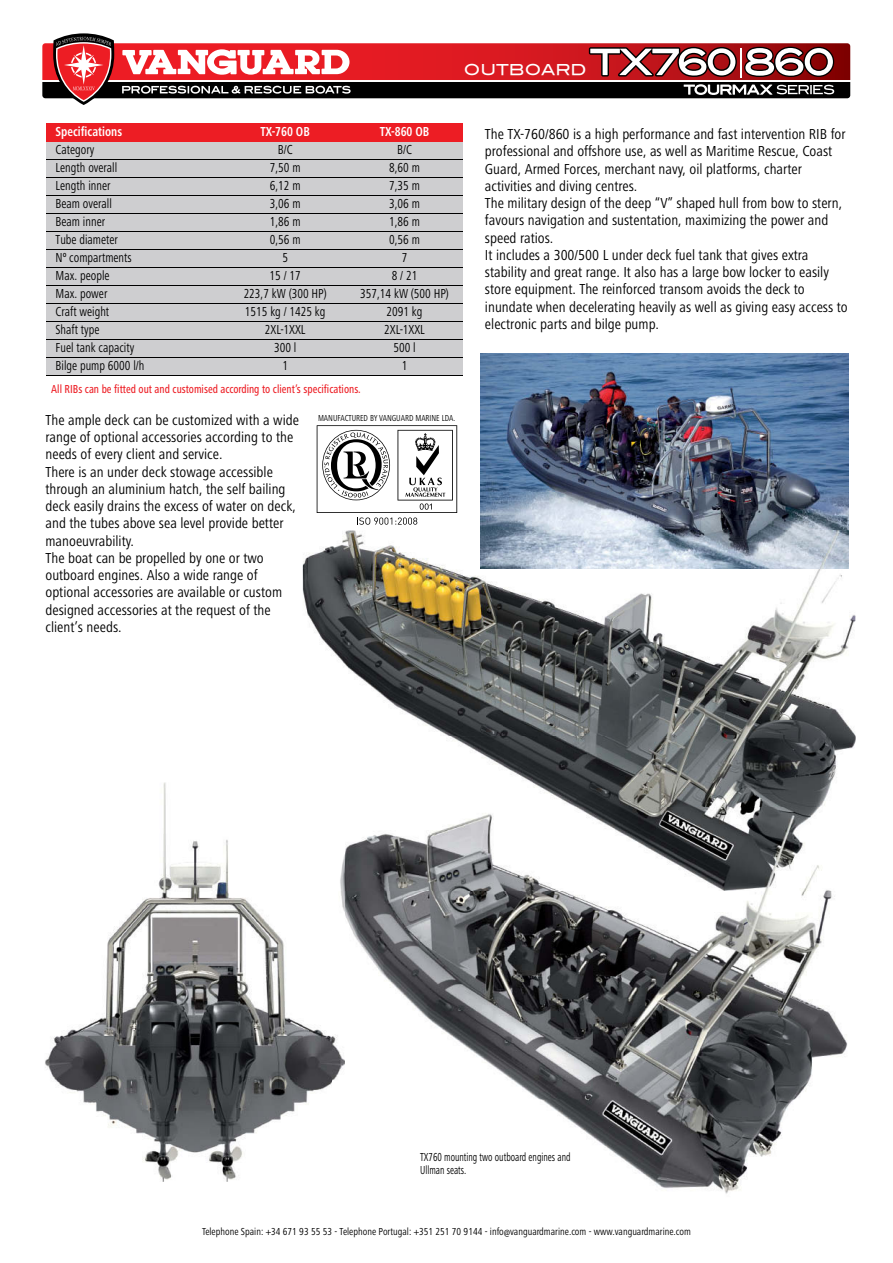
<style>
.page{position:relative;width:893px;height:1263px;background:#fff}
.page>*{position:absolute;margin:0;border:0;box-sizing:border-box;transform-origin:0 0}
.t1{font:condensed 15px/17.2px "Frutiger Next LT";color:#000}
.t2{font:15px "Blair Md ITCTT Medium";color:#fff}
.t3{font:condensed 13.5px/18px "Frutiger Next LT";color:#000;text-align:center;scale:.9 1}
.t4{font:700 condensed 13.5px "Frutiger Next LT";color:#fff;scale:.9 1}
.t5{font:500 condensed 12px "Frutiger Next LT";color:#ed1d24;scale:.9 1}
.t6{font:condensed 12px/12.8px "Frutiger Next LT";color:#000;scale:.8 1}
.t7{font:condensed 10.5px "Frutiger Next LT";color:#000;scale:.96 1}
.t8{font:condensed 9px "Frutiger Next LT";color:#000;scale:.9 1}
</style>
<div class="page">
<svg style="left:42px;top:33px;width:808px;height:72px"></svg>
<img style="left:480px;top:354px;width:368px;height:214px">
<img style="left:303px;top:530px;width:201px;height:206px">
<img style="left:503px;top:568px;width:202px;height:168px">
<img style="left:705px;top:530px;width:151px;height:277px">
<img style="left:450px;top:736px;width:255px;height:71px">
<div style="left:46px;top:142px;width:416px;height:233px;background:#ceced0"></div>
<div style="left:46px;top:123px;width:416px;height:19px;background:#ed1d24"></div>
<hr style="left:46px;top:159px;width:416px;height:1px;background:#000">
<hr style="left:46px;top:177px;width:416px;height:1px;background:#000">
<hr style="left:46px;top:195px;width:416px;height:1px;background:#000">
<hr style="left:46px;top:213px;width:416px;height:1px;background:#000">
<hr style="left:46px;top:231px;width:416px;height:1px;background:#000">
<hr style="left:46px;top:249px;width:416px;height:1px;background:#000">
<hr style="left:46px;top:267px;width:416px;height:1px;background:#000">
<hr style="left:46px;top:285px;width:416px;height:1px;background:#000">
<hr style="left:46px;top:303px;width:416px;height:1px;background:#000">
<hr style="left:46px;top:321px;width:416px;height:1px;background:#000">
<hr style="left:46px;top:339px;width:416px;height:1px;background:#000">
<hr style="left:46px;top:357px;width:416px;height:1px;background:#000">
<hr style="left:46px;top:375px;width:416px;height:1px;background:#000">
<svg style="left:317px;top:425px;width:140px;height:100px"></svg>
<img style="left:45px;top:782px;width:288px;height:400px">
<img style="left:303px;top:782px;width:30px;height:108px">
<img style="left:345px;top:807px;width:503px;height:292px">
<img style="left:539px;top:1099px;width:256px;height:95px">
<img style="left:333px;top:854px;width:12px;height:226px">
<p class="t2" style="left:464px;top:57px;width:124px">OUTBOARD</p>
<p class="t4" style="left:56px;top:124px;width:75px">Specifications</p>
<p class="t3" style="left:56px;top:141px;width:100px;text-align:left">Category<br>Length overall<br>Length inner<br>Beam overall<br>Beam inner<br>Tube diameter<br>Nº compartments<br>Max. people<br>Max. power<br>Craft weight<br>Shaft type<br>Fuel tank capacity<br>Bilge pump 6000 l/h</p>
<p class="t4" style="left:261px;top:124px;width:56px">TX-760 OB</p>
<p class="t3" style="left:244px;top:141px;width:94px">B/C<br>7,50 m<br>6,12 m<br>3,06 m<br>1,86 m<br>0,56 m<br>5<br>15 / 17<br>223,7 kW (300 HP)<br>1515 kg / 1425 kg<br>2XL-1XXL<br>300 l<br>1</p>
<p class="t4" style="left:380px;top:124px;width:57px">TX-860 OB</p>
<p class="t3" style="left:360px;top:141px;width:100px">B/C<br>8,60 m<br>7,35 m<br>3,06 m<br>1,86 m<br>0,56 m<br>7<br>8 / 21<br>357,14 kW (500 HP)<br>2091 kg<br>2XL-1XXL<br>500 l<br>1</p>
<p class="t5" style="left:51px;top:382px;width:345px">All RIBs can be fitted out and customised according to client’s specifications.</p>
<p class="t1" style="left:46px;top:411px;width:255px">The ample deck can be customized with a wide range of optional accessories according to the needs of every client and service.<br>There is an under deck stowage accessible through an aluminium hatch, the self bailing deck easily drains the excess of water on deck, and the tubes above sea level provide better manoeuvrability.<br>The boat can be propelled by one or two outboard engines. Also a wide range of optional accessories are available or custom designed accessories at the request of the client’s needs.</p>
<p class="t8" style="left:318px;top:413px;width:154px">MANUFACTURED BY VANGUARD MARINE LDA.</p>
<p class="t1" style="left:485px;top:126px;width:364px">The TX-760/860 is a high performance and fast intervention RIB for professional and offshore use, as well as Maritime Rescue, Coast Guard, Armed Forces, merchant navy, oil platforms, charter activities and diving centres.<br>The military design of the deep “V” shaped hull from bow to stern, favours navigation and sustentation, maximizing the power and speed ratios.<br>It includes a 300/500 L under deck fuel tank that gives extra stability and great range. It also has a large bow locker to easily store equipment. The reinforced transom avoids the deck to inundate when decelerating heavily as well as giving easy access to electronic parts and bilge pump.</p>
<p class="t6" style="left:420px;top:1151px;width:190px">TX760 mounting two outboard engines and<br>Ullman seats.</p>
<p class="t7" style="left:202px;top:1226px;width:511px">Telephone Spain: +34 671 93 55 53 - Telephone Portugal: +351 251 70 9144 - info@vanguardmarine.com - www.vanguardmarine.com</p>
</div>
